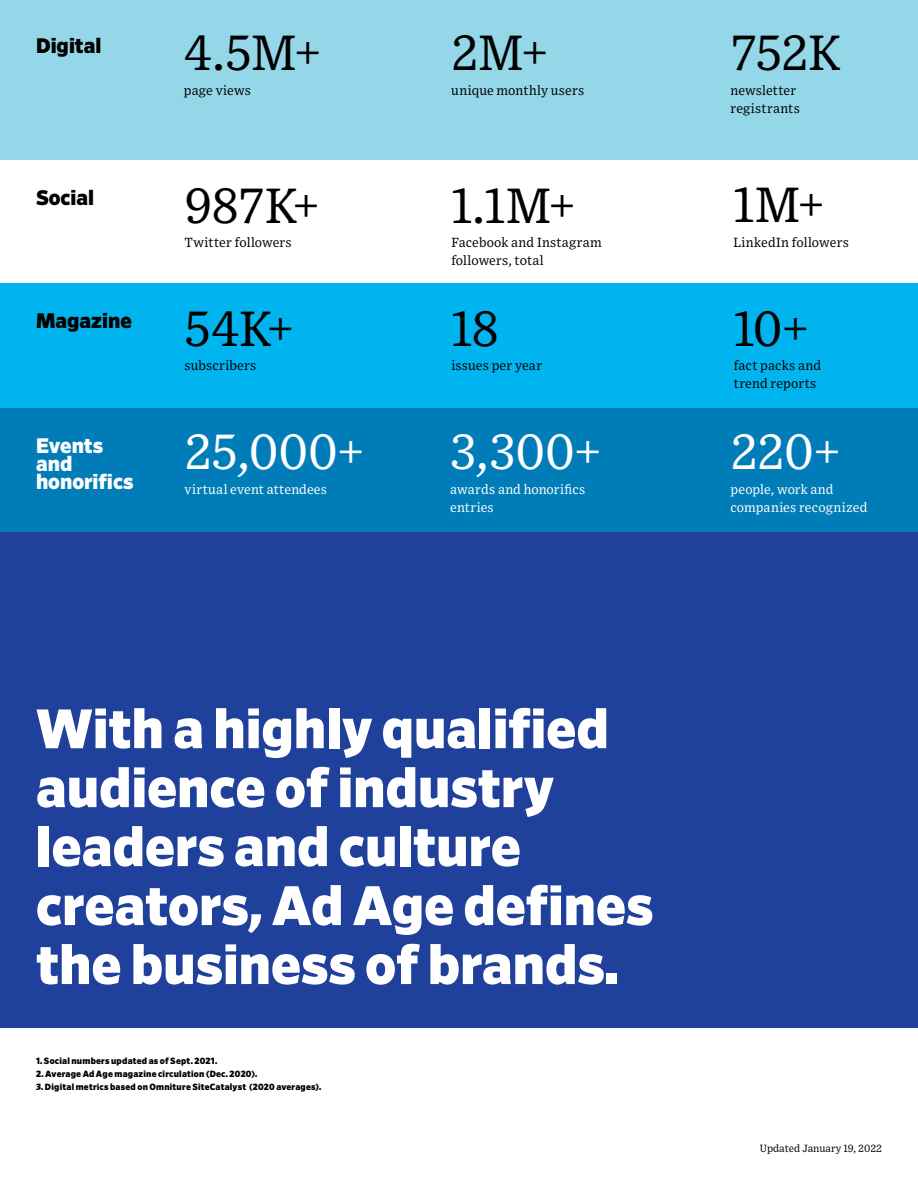
<style>
.page{position:relative;width:918px;height:1188px;background:#fff}
.page>*{position:absolute;margin:0;border:0;box-sizing:border-box;transform-origin:0 0}
.t1{font:900 55.2px/58.9px "Retina";color:#fff}
.t2{font:49.5px "Exchange";letter-spacing:-.005em;color:#000}
.t3{font:49.5px "Exchange";letter-spacing:-.01em;color:#fff}
.t4{font:900 21px "Retina";color:#000}
.t5{font:900 21px/18px "Retina";color:#fff}
.t6{font:13.35px/18px "Exchange";letter-spacing:.01em;color:#000}
.t7{font:13.35px/18px "Exchange";letter-spacing:.005em;color:#fff}
.t8{font:10.5px "Exchange";color:#000}
.t9{font:900 9px "Retina";letter-spacing:.025em;color:#000}
</style>
<div class="page">
<div style="left:0;top:531px;width:918px;height:497px;background:#20419b"></div>
<div style="left:0;top:407px;width:918px;height:124px;background:#007db8"></div>
<div style="left:0;top:283px;width:918px;height:124px;background:#00b5ef"></div>
<div style="left:0;top:0;width:918px;height:160px;background:#94d7e9"></div>
<h3 class="t4" style="left:36px;top:31px;width:67px">Digital</h3>
<h2 class="t2" style="left:184px;top:16px;width:139px">4.5M+</h2>
<p class="t6" style="left:184px;top:81px;width:69px">page views</p>
<h2 class="t2" style="left:451px;top:16px;width:98px">2M+</h2>
<p class="t6" style="left:451px;top:81px;width:135px">unique monthly users</p>
<h3 class="t4" style="left:36px;top:183px;width:60px">Social</h3>
<h2 class="t2" style="left:184px;top:168px;width:136px">987K+</h2>
<p class="t6" style="left:184px;top:233px;width:109px">Twitter followers</p>
<h2 class="t2" style="left:451px;top:168px;width:126px">1.1M+</h2>
<p class="t6" style="left:451px;top:233px;width:152px">Facebook and Instagram followers, total</p>
<h3 class="t4" style="left:36px;top:306px;width:97px">Magazine</h3>
<h2 class="t2" style="left:184px;top:291px;width:111px">54K+</h2>
<p class="t6" style="left:184px;top:356px;width:73px">subscribers</p>
<h2 class="t2" style="left:451px;top:291px;width:49px">18</h2>
<p class="t6" style="left:451px;top:356px;width:92px">issues per year</p>
<h3 class="t5" style="left:36px;top:435px;width:99px">Events and honorifics</h3>
<h2 class="t3" style="left:184px;top:414px;width:181px">25,000+</h2>
<p class="t7" style="left:184px;top:479px;width:144px">virtual event attendees</p>
<h2 class="t3" style="left:450px;top:414px;width:153px">3,300+</h2>
<p class="t7" style="left:450px;top:479px;width:137px">awards and honorifics entries</p>
<h1 class="t1" style="left:36px;top:697px;width:619px">With a highly qualified audience of industry leaders and culture creators, Ad Age defines the business of brands.</h1>
<p class="t9" style="left:36px;top:1054px;width:183px">1. Social numbers updated as of Sept. 2021.</p>
<p class="t9" style="left:36px;top:1067px;width:223px">2. Average Ad Age magazine circulation (Dec. 2020).</p>
<p class="t9" style="left:36px;top:1080px;width:287px">3. Digital metrics based on Omniture SiteCatalyst (2020 averages).</p>
<h2 class="t2" style="left:730px;top:16px;width:112px">752K</h2>
<p class="t6" style="left:730px;top:81px;width:71px">newsletter registrants</p>
<h2 class="t2" style="left:733px;top:168px;width:93px">1M+</h2>
<p class="t6" style="left:733px;top:233px;width:117px">LinkedIn followers</p>
<h2 class="t2" style="left:734px;top:291px;width:77px">10+</h2>
<p class="t6" style="left:734px;top:356px;width:89px">fact packs and trend reports</p>
<h2 class="t3" style="left:730px;top:414px;width:111px">220+</h2>
<p class="t7" style="left:730px;top:479px;width:138px">people, work and companies recognized</p>
<p class="t8" style="left:760px;top:1141px;width:124px">Updated January 19, 2022</p>
</div>
